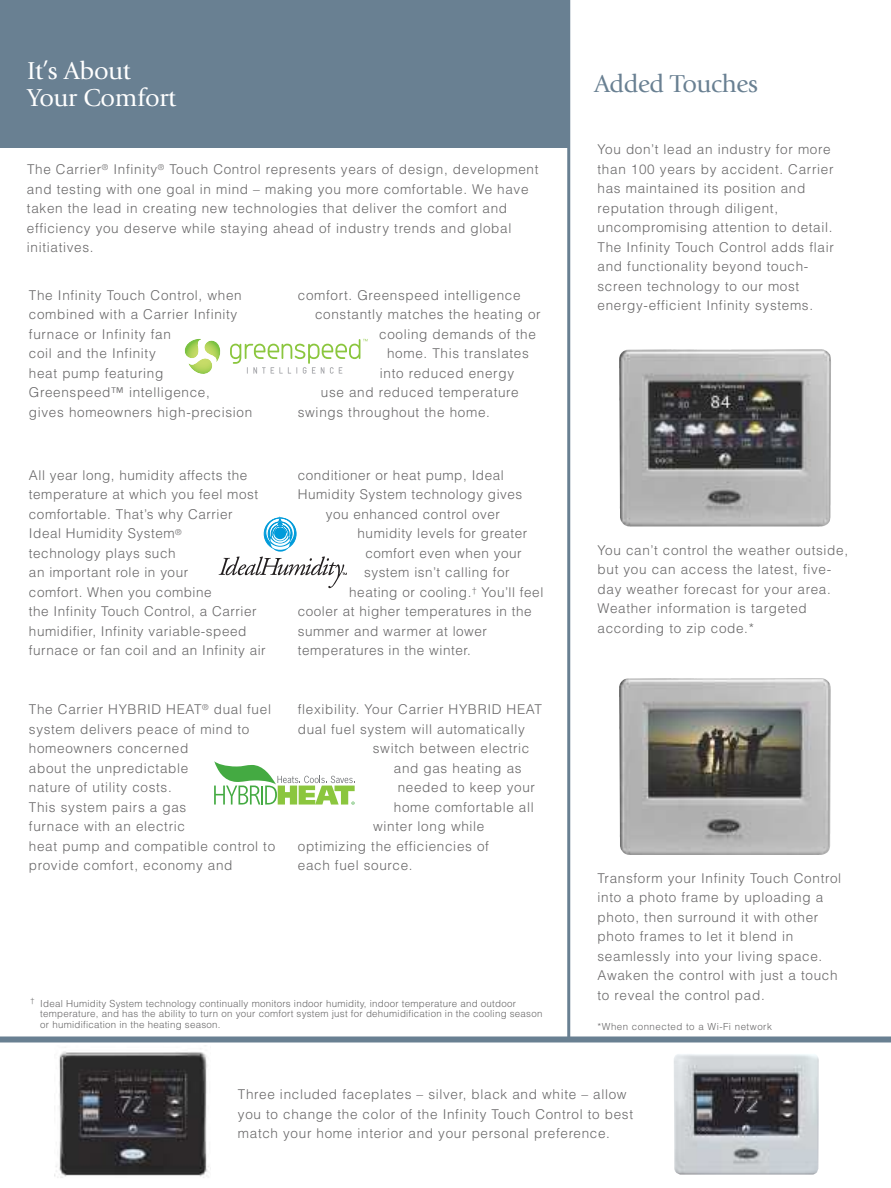
<style>
.page{position:relative;width:891px;height:1188px;background:#fff}
.page>*{position:absolute;margin:0;border:0;box-sizing:border-box;transform-origin:0 0}
.t1{font:25.5px/27px "Giovanni";letter-spacing:-.01em;color:#fff}
.t2{font:25.5px "Giovanni";letter-spacing:-.01em;color:#698092}
.t3{font:300 13.5px/19.5px "Helvetica";letter-spacing:.05em;color:#686768}
.t4{font:300 9.75px/10.5px "Helvetica";letter-spacing:.025em;color:#686768}
.t5{font:300 9.75px "Helvetica";letter-spacing:.05em;color:#686768}
</style>
<div class="page">
<hr style="left:567px;top:0;width:3px;height:1039px;background:#698092">
<div style="left:0;top:0;width:569px;height:148px;background:#698092"></div>
<div style="left:0;top:1036px;width:891px;height:6px;background:#698092"></div>
<svg style="left:184px;top:339px;width:37px;height:35px"></svg>
<svg style="left:230px;top:339px;width:138px;height:35px"></svg>
<svg style="left:219px;top:516px;width:128px;height:72px"></svg>
<svg style="left:214px;top:761px;width:141px;height:44px"></svg>
<img style="left:55px;top:1048px;width:156px;height:130px">
<img style="left:674px;top:1054px;width:145px;height:121px">
<img style="left:619px;top:681px;width:212px;height:174px">
<img style="left:619px;top:352px;width:212px;height:175px">
<h1 class="t1" style="left:27px;top:59px;width:151px">It’s About<br>Your Comfort</h1>
<p class="t3" style="left:27px;top:161px;width:513px">The Carrier<sup>®</sup> Infinity<sup>®</sup> Touch Control represents years of design, development and testing with one goal in mind – making you more comfortable. We have taken the lead in creating new technologies that deliver the comfort and efficiency you deserve while staying ahead of industry trends and global initiatives.</p>
<p class="t3" style="left:29px;top:287px;width:225px">The Infinity Touch Control, when combined with a Carrier Infinity furnace or Infinity fan<br>coil and the Infinity<br>heat pump featuring<br>Greenspeed™ intelligence,<br>gives homeowners high-precision</p>
<p class="t3" style="left:298px;top:287px;width:224px">comfort. Greenspeed intelligence</p>
<p class="t3" style="left:315px;top:306px;width:227px">constantly matches the heating or</p>
<p class="t3" style="left:379px;top:326px;width:158px">cooling demands of the</p>
<p class="t3" style="left:387px;top:345px;width:143px">home. This translates</p>
<p class="t3" style="left:380px;top:365px;width:136px">into reduced energy</p>
<p class="t3" style="left:321px;top:384px;width:199px">use and reduced temperature</p>
<p class="t3" style="left:298px;top:404px;width:194px">swings throughout the home.</p>
<p class="t3" style="left:29px;top:467px;width:238px">All year long, humidity affects the temperature at which you feel most comfortable. That’s why Carrier<br>Ideal Humidity System<sup>®<br></sup>technology plays such<br>an important role in your<br>comfort. When you combine<br>the Infinity Touch Control, a Carrier humidifier, Infinity variable-speed furnace or fan coil and an Infinity air</p>
<p class="t3" style="left:298px;top:467px;width:208px">conditioner or heat pump, Ideal</p>
<p class="t3" style="left:298px;top:486px;width:226px">Humidity System technology gives</p>
<p class="t3" style="left:326px;top:506px;width:176px">you enhanced control over</p>
<p class="t3" style="left:358px;top:525px;width:171px">humidity levels for greater</p>
<p class="t3" style="left:365px;top:545px;width:158px">comfort even when your</p>
<p class="t3" style="left:364px;top:564px;width:147px">system isn’t calling for</p>
<p class="t3" style="left:349px;top:584px;width:196px">heating or cooling.<sup>†</sup> You’ll feel</p>
<p class="t3" style="left:298px;top:603px;width:235px">cooler at higher temperatures in the</p>
<p class="t3" style="left:298px;top:623px;width:191px">summer and warmer at lower</p>
<p class="t3" style="left:298px;top:642px;width:175px">temperatures in the winter.</p>
<p class="t3" style="left:29px;top:701px;width:248px">The Carrier HYBRID HEAT<sup>®</sup> dual fuel system delivers peace of mind to homeowners concerned<br>about the unpredictable<br>nature of utility costs.<br>This system pairs a gas<br>furnace with an electric<br>heat pump and compatible control to provide comfort, economy and</p>
<p class="t3" style="left:298px;top:701px;width:246px">flexibility. Your Carrier HYBRID HEAT</p>
<p class="t3" style="left:298px;top:720px;width:229px">dual fuel system will automatically</p>
<p class="t3" style="left:373px;top:740px;width:158px">switch between electric</p>
<p class="t3" style="left:394px;top:759px;width:129px">and gas heating as</p>
<p class="t3" style="left:398px;top:779px;width:139px">needed to keep your</p>
<p class="t3" style="left:394px;top:798px;width:141px">home comfortable all</p>
<p class="t3" style="left:373px;top:818px;width:113px">winter long while</p>
<p class="t3" style="left:298px;top:837px;width:193px">optimizing the efficiencies of</p>
<p class="t3" style="left:298px;top:857px;width:116px">each fuel source.</p>
<p class="t4" style="left:40px;top:999px;width:504px;text-indent:-10px"><sup>†</sup> Ideal Humidity System technology continually monitors indoor humidity, indoor temperature and outdoor temperature, and has the ability to turn on your comfort system just for dehumidification in the cooling season or humidification in the heating season.</p>
<h1 class="t2" style="left:594px;top:73px;width:166px">Added Touches</h1>
<p class="t3" style="left:598px;top:141px;width:238px">You don’t lead an industry for more than 100 years by accident. Carrier has maintained its position and reputation through diligent, uncompromising attention to detail.<br>The Infinity Touch Control adds flair and functionality beyond touch&shy;screen technology to our most energy-efficient Infinity systems.</p>
<p class="t3" style="left:598px;top:541px;width:252px">You can’t control the weather outside, but you can access the latest, five&shy;day weather forecast for your area.<br>Weather information is targeted according to zip code.*</p>
<p class="t3" style="left:598px;top:869px;width:245px">Transform your Infinity Touch Control into a photo frame by uploading a photo, then surround it with other photo frames to let it blend in seamlessly into your living space.<br>Awaken the control with just a touch to reveal the control pad.</p>
<p class="t5" style="left:598px;top:1023px;width:176px">*When connected to a Wi-Fi network</p>
<p class="t3" style="left:238px;top:1086px;width:397px">Three included faceplates – silver, black and white – allow you to change the color of the Infinity Touch Control to best match your home interior and your personal preference.</p>
</div>
